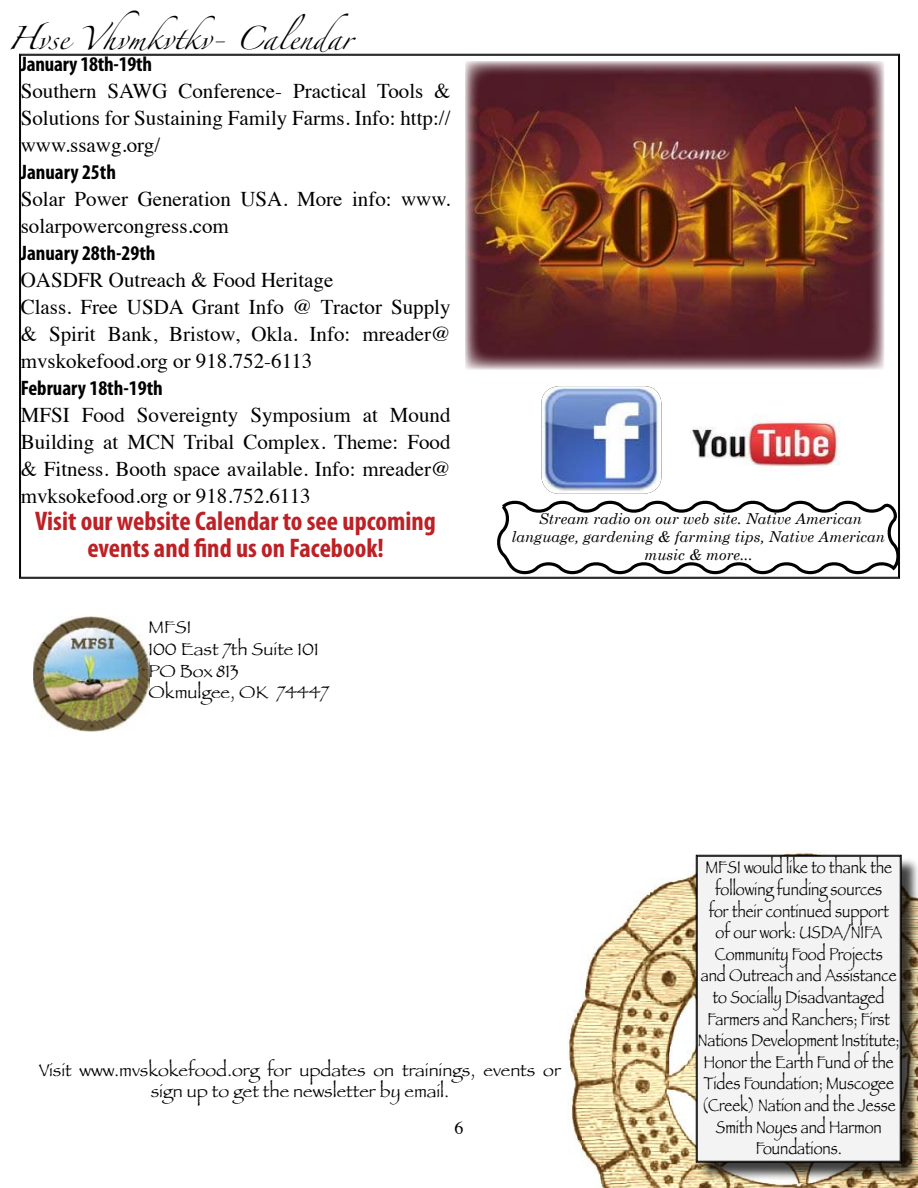
<style>
.page{position:relative;width:918px;height:1188px;background:#fff}
.page>*{position:absolute;margin:0;border:0;box-sizing:border-box;transform-origin:0 0}
.t1{font:700 condensed 27px/27px "Myriad Pro";color:#bd2025;text-align:center}
.t2{font:21px/27px "Times";color:#000;text-align:justify}
.t3{font:700 condensed 21px "Myriad Pro";color:#000}
.t4{font:21px "Zapfino";color:#000}
.t5{font:condensed 18px/21.6px "Papyrus";color:#000;text-align:center;scale:1.19 1}
.t6{font:18px/21.6px "Papyrus";color:#000}
.t7{font:italic 15px/18px "Century Schoolbook";color:#000;text-align:center}
</style>
<div class="page">
<img style="left:33px;top:616px;width:117px;height:115px">
<svg style="left:19px;top:54px;width:881px;height:525px"></svg>
<img style="left:568px;top:851px;width:350px;height:337px">
<div style="left:697px;top:856px;width:221px;height:327px;background:#000;opacity:.75"></div>
<div style="left:696px;top:855px;width:206px;height:308px;background:#f3f3f3"></div>
<svg style="left:493px;top:496px;width:407px;height:83px"></svg>
<img style="left:681px;top:401px;width:166px;height:85px">
<img style="left:541px;top:386px;width:121px;height:108px;border-radius:18px">
<img style="left:465px;top:62px;width:419px;height:307px">
<p class="t4" style="left:8px;top:30px;width:346px">Hvse Vhvmkvtkv- Calendar</p>
<p class="t3" style="left:21px;top:51px;width:133px">January 18th-19th</p>
<p class="t2" style="left:21px;top:76px;width:431px">Southern SAWG Conference- Practical Tools &amp; Solutions for Sustaining Family Farms. Info: http:// www.ssawg.org/</p>
<p class="t3" style="left:21px;top:159px;width:97px">January 25th</p>
<p class="t2" style="left:21px;top:184px;width:431px">Solar Power Generation USA. More info: www. solarpowercongress.com</p>
<p class="t3" style="left:21px;top:240px;width:136px">January 28th-29th</p>
<p class="t2" style="left:21px;top:265px;width:431px;text-align:left">OASDFR Outreach &amp; Food Heritage<br>Class. Free USDA Grant Info @ Tractor Supply &amp; Spirit Bank, Bristow, Okla. Info: mreader@ mvskokefood.org or 91 8.752-611 3</p>
<p class="t3" style="left:21px;top:375px;width:144px">February 18th-19th</p>
<p class="t2" style="left:21px;top:400px;width:431px">MFSI Food Sovereignty Symposium at Mound Building at MCN Tribal Complex. Theme: Food &amp; Fitness. Booth space available. Info: mreader@ mvksokefood.org or 91 8.752.611 3</p>
<p class="t1" style="left:35px;top:507px;width:402px">Visit our website Calendar to see upcoming events and find us on Facebook!</p>
<p class="t6" style="left:148px;top:616px;width:182px">MFSI<br>100 East 7th Suite 101<br>PO Box 813<br>Okmulgee, OK 74447</p>
<p class="t7" style="left:512px;top:509px;width:375px">Stream radio on our web site. Native American language, gardening &amp; farming tips, Native American music &amp; more...</p>
<p class="t6" style="left:39px;top:1059px;width:523px;text-align:center">Visit www.mvskokefood.org for updates on trainings, events or sign up to get the newsletter by email.</p>
<p class="t5" style="left:698px;top:856px;width:171px">MFSI would like to thank the following funding sources<br>for their continued support<br>of our work: USDA/NIFA<br>Community Food Projects<br>and Outreach and Assistance to Socially Disadvantaged<br>Farmers and Ranchers; First<br>Nations Development Institute;<br>Honor the Earth Fund of the<br>Tides Foundation; Muscogee (Creek) Nation and the Jesse<br>Smith Noyes and Harmon<br>Foundations.</p>
</div>
